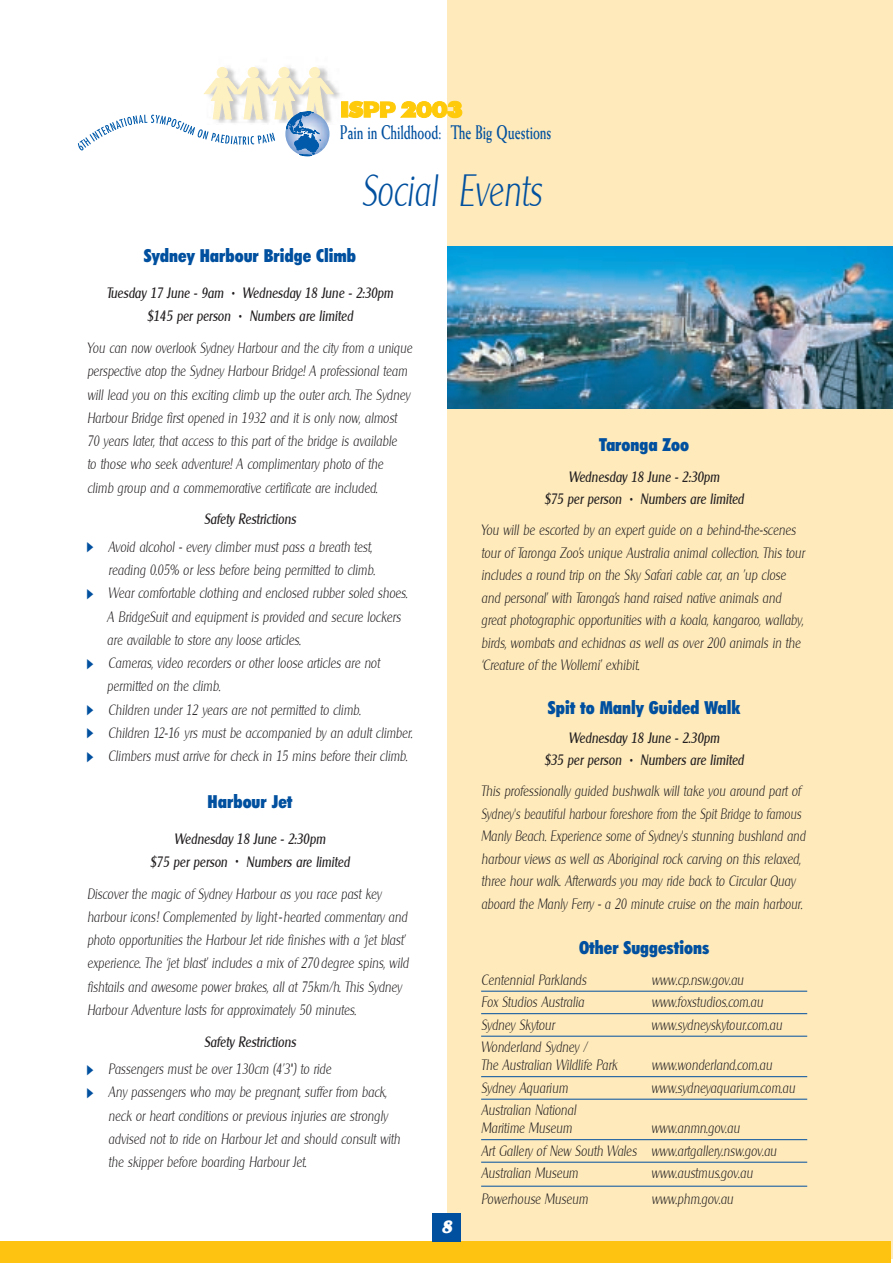
<style>
.page{position:relative;width:893px;height:1263px;background:#fff}
.page>*{position:absolute;margin:0;border:0;box-sizing:border-box;transform-origin:0 0}
.t1{font:italic 300 45px "Clearly Gothic";color:#01509f;scale:.75 1}
.t2{font:700 19.8px "Weiss";color:#01509f;scale:.65 1}
.t3{font:900 condensed 18px "Futura BT";color:#01509f}
.t4{font:italic 800 18px "Clearly Gothic";color:#fff}
.t5{font:italic 300 15px/23.2px "Clearly Gothic";color:#231f20;scale:.85 1}
.t6{font:italic 15px/23.2px "Clearly Gothic";color:#231f20;text-align:center;scale:.85 1}
.s1{font-size:10.5px}
.s2{font-family:"Universal Newswith Comm Pi";font-weight:400;font-style:normal;font-size:10.5px;color:#01509f}
</style>
<div class="page">
<div style="left:447px;top:0;width:445px;height:1259px;background:#feeabb"></div>
<img style="left:447px;top:247px;width:445px;height:161px">
<hr style="left:481px;top:991px;width:326px;height:1px;background:#01509f">
<hr style="left:481px;top:1013px;width:326px;height:1px;background:#01509f">
<hr style="left:481px;top:1036px;width:326px;height:1px;background:#01509f">
<hr style="left:481px;top:1076px;width:326px;height:1px;background:#01509f">
<hr style="left:481px;top:1099px;width:326px;height:1px;background:#01509f">
<hr style="left:481px;top:1139px;width:326px;height:1px;background:#01509f">
<hr style="left:481px;top:1162px;width:326px;height:1px;background:#01509f">
<hr style="left:481px;top:1186px;width:326px;height:1px;background:#01509f">
<div style="left:1px;top:1242px;width:889px;height:20px;background:#fec210"></div>
<img style="left:216px;top:67px;width:129px;height:51px">
<div style="left:248px;top:67px;width:10px;height:11px;background:#fef1c1;border:1px solid #fef1c1;border-radius:50%"></div>
<div style="left:309px;top:67px;width:11px;height:11px;background:#fef1c1;border:1px solid #fef1c1;border-radius:50%"></div>
<div style="left:217px;top:67px;width:11px;height:11px;background:#fef1c1;border:1px solid #fef1c1;border-radius:50%"></div>
<div style="left:279px;top:67px;width:10px;height:11px;background:#fef1c1;border:1px solid #fef1c1;border-radius:50%"></div>
<div style="left:341px;top:102px;width:7px;height:15px;background:#feca0a;border:1px solid #feca0a"></div>
<div style="left:432px;top:101px;width:15px;height:17px;background:#feca0a;border:1px solid #feca0a;border-radius:50%"></div>
<div style="left:416px;top:101px;width:15px;height:17px;background:#feca0a;border:1px solid #feca0a;border-radius:50%"></div>
<svg style="left:447px;top:101px;width:15px;height:17px"></svg>
<svg style="left:348px;top:101px;width:68px;height:17px"></svg>
<svg style="left:422px;top:106px;width:3px;height:7px"></svg>
<svg style="left:438px;top:106px;width:3px;height:7px"></svg>
<svg style="left:78px;top:78px;width:256px;height:78px"></svg>
<div style="left:433px;top:1213px;width:28px;height:28px;background:#01509f"></div>
<h2 class="t2" style="left:340px;top:125px;width:326px">Pain in Childhood: The Big Questions</h2>
<h1 class="t1" style="left:361px;top:166px;width:242px">Social Events</h1>
<p class="t3" style="left:144px;top:248px;width:214px">Sydney Harbour Bridge Climb</p>
<p class="t6" style="left:107px;top:282px;width:339px">Tuesday 17 June - 9am <span class="s1">ï</span> Wednesday 18 June - 2:30pm $145 per person <span class="s1">ï</span> Numbers are limited</p>
<p class="t5" style="left:87px;top:337px;width:384px">You can now overlook Sydney Harbour and the city from a unique perspective atop the Sydney Harbour Bridge! A professional team will lead you on this exciting climb up the outer arch. The Sydney Harbour Bridge first opened in 1932 and it is only now, almost 70 years later, that access to this part of the bridge is available<br>to those who seek adventure! A complimentary photo of the climb group and a commemorative certificate are included.</p>
<p class="t6" style="left:204px;top:508px;width:110px">Safety Restrictions</p>
<p class="t5" style="left:87px;top:535px;width:340px;text-align:right"><span class="s2">-</span> Avoid alcohol - every climber must pass a breath test, reading 0.05% or less before being permitted to climb.</p>
<p class="t5" style="left:107px;top:582px;width:355px;text-indent:-20px"><span class="s2">-</span> Wear comfortable clothing and enclosed rubber soled shoes.<br>A BridgeSuit and equipment is provided and secure lockers are available to store any loose articles.</p>
<p class="t5" style="left:107px;top:652px;width:322px;text-indent:-20px"><span class="s2">-</span> Cameras, video recorders or other loose articles are not permitted on the climb.</p>
<p class="t5" style="left:87px;top:698px;width:323px"><span class="s2">-</span> Children under 12 years are not permitted to climb.</p>
<p class="t5" style="left:87px;top:721px;width:384px"><span class="s2">-</span> Children 12-16 yrs must be accompanied by an adult climber.</p>
<p class="t5" style="left:87px;top:745px;width:379px"><span class="s2">-</span> Climbers must arrive for check in 15 mins before their climb.</p>
<p class="t3" style="left:207px;top:794px;width:86px">Harbour Jet</p>
<p class="t6" style="left:150px;top:827px;width:236px">Wednesday 18 June - 2:30pm<br>$75 per person <span class="s1">ï</span> Numbers are limited</p>
<p class="t5" style="left:87px;top:882px;width:380px">Discover the magic of Sydney Harbour as you race past key harbour icons! Complemented by light -hearted commentary and photo opportunities the Harbour Jet ride finishes with a ëjet blastí experience. The ëjet blastí includes a mix of 270 degree spins, wild fishtails and awesome power brakes, all at 75km/h. This Sydney Harbour Adventure lasts for approximately 50 minutes.</p>
<p class="t6" style="left:204px;top:1030px;width:110px">Safety Restrictions</p>
<p class="t5" style="left:87px;top:1058px;width:289px"><span class="s2">-</span> Passengers must be over 130cm (4í3") to ride</p>
<p class="t5" style="left:108px;top:1081px;width:345px;text-indent:-21px"><span class="s2">-</span> Any passengers who may be pregnant, suffer from back, neck or heart conditions or previous injuries are strongly advised not to ride on Harbour Jet and should consult with the skipper before boarding Harbour Jet.</p>
<p class="t4" style="left:441px;top:1217px;width:12px">8</p>
<p class="t3" style="left:599px;top:437px;width:91px">Taronga Zoo</p>
<p class="t6" style="left:544px;top:466px;width:236px;line-height:22.5px">Wednesday 18 June - 2:30pm<br>$75 per person <span class="s1">ï</span> Numbers are limited</p>
<p class="t5" style="left:481px;top:519px;width:382px;line-height:22.5px">You will be escorted by an expert guide on a behind-the-scenes tour of Taronga Zooís unique Australia animal collection. This tour includes a round trip on the Sky Safari cable car, an íup close and personalí with Tarongaís hand raised native animals and great photographic opportunities with a koala, kangaroo, wallaby, birds, wombats and echidnas as well as over 200 animals in the ëCreature of the Wollemií exhibit.</p>
<p class="t3" style="left:548px;top:700px;width:194px">Spit to Manly Guided Walk</p>
<p class="t6" style="left:544px;top:727px;width:236px;line-height:22.5px">Wednesday 18 June - 2.30pm<br>$35 per person <span class="s1">ï</span> Numbers are limited</p>
<p class="t5" style="left:481px;top:780px;width:383px;line-height:22.5px">This professionally guided bushwalk will take you around part of Sydney's beautiful harbour foreshore from the Spit Bridge to famous Manly Beach. Experience some of Sydney's stunning bushland and harbour views as well as Aboriginal rock carving on this relaxed, three hour walk. Afterwards you may ride back to Circular Quay aboard the Manly Ferry - a 20 minute cruise on the main harbour.</p>
<p class="t3" style="left:579px;top:940px;width:132px">Other Suggestions</p>
<p class="t5" style="left:481px;top:968px;width:125px">Centennial Parklands</p>
<p class="t5" style="left:651px;top:968px;width:110px">www.cp.nsw.gov.au</p>
<p class="t5" style="left:481px;top:991px;width:123px">Fox Studios Australia</p>
<p class="t5" style="left:651px;top:991px;width:133px">www.foxstudios.com.au</p>
<p class="t5" style="left:481px;top:1013px;width:88px">Sydney Skytour</p>
<p class="t5" style="left:651px;top:1013px;width:155px">www.sydneyskytour.com.au</p>
<p class="t5" style="left:481px;top:1038px;width:162px;line-height:18px">Wonderland Sydney /<br>The Australian Wildlife Park</p>
<p class="t5" style="left:651px;top:1054px;width:143px">www.wonderland.com.au</p>
<p class="t5" style="left:481px;top:1076px;width:103px">Sydney Aquarium</p>
<p class="t5" style="left:651px;top:1076px;width:171px">www.sydneyaquarium.com.au</p>
<p class="t5" style="left:481px;top:1101px;width:113px;line-height:18px">Australian National<br>Maritime Museum</p>
<p class="t5" style="left:481px;top:1117px;width:349px;line-height:22.5px;text-indent:170px">www.anmn.gov.au<br>Art Gallery of New South Wales www.artgallery.nsw.gov.au<br>Australian Museum</p>
<p class="t5" style="left:651px;top:1162px;width:121px">www.austmus.gov.au</p>
<p class="t5" style="left:481px;top:1187px;width:127px">Powerhouse Museum</p>
<p class="t5" style="left:651px;top:1187px;width:98px">www.phm.gov.au</p>
</div>
